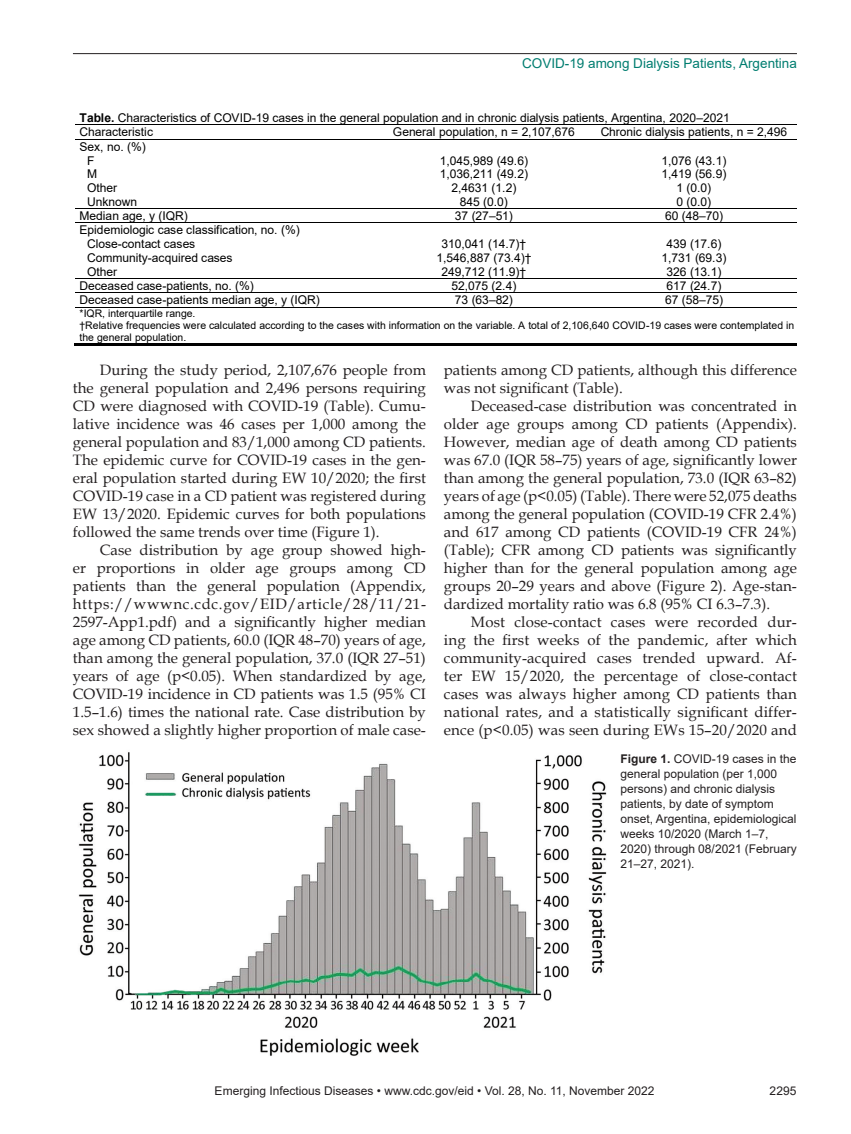
<style>
.page{position:relative;width:851px;height:1134px;background:#fff}
.page>*{position:absolute;margin:0;border:0;box-sizing:border-box;transform-origin:0 0}
.Body_Text{font:15px/18px "Book Antiqua";color:#231f20;text-align:justify}
.Running_Head{font:13.5px "Arial";color:#007d70}
.t1{font:12px/13.8px "Arial";letter-spacing:-.005em;color:#000}
.Figure_Legend{font:12px/15px "Arial";color:#231f20}
.t2{font:10.5px/12px "Arial";color:#000}
.s1{font-weight:700}
</style>
<div class="page">
<hr style="left:73px;top:53px;width:723px;height:1px;background:#231f20">
<hr style="left:75px;top:124px;width:304px;height:1px;background:#000">
<hr style="left:380px;top:124px;width:208px;height:1px;background:#000">
<hr style="left:589px;top:124px;width:207px;height:1px;background:#000">
<hr style="left:75px;top:139px;width:304px;height:1px;background:#000">
<hr style="left:380px;top:139px;width:208px;height:1px;background:#000">
<hr style="left:589px;top:139px;width:207px;height:1px;background:#000">
<hr style="left:75px;top:209px;width:304px;height:1px;background:#000">
<hr style="left:379px;top:209px;width:209px;height:1px;background:#000">
<hr style="left:589px;top:209px;width:207px;height:1px;background:#000">
<hr style="left:75px;top:223px;width:304px;height:1px;background:#000">
<hr style="left:379px;top:223px;width:209px;height:1px;background:#000">
<hr style="left:589px;top:223px;width:207px;height:1px;background:#000">
<hr style="left:75px;top:278px;width:304px;height:1px;background:#000">
<hr style="left:379px;top:278px;width:209px;height:1px;background:#000">
<hr style="left:589px;top:278px;width:207px;height:1px;background:#000">
<hr style="left:75px;top:293px;width:304px;height:1px;background:#000">
<hr style="left:379px;top:293px;width:209px;height:1px;background:#000">
<hr style="left:589px;top:293px;width:207px;height:1px;background:#000">
<hr style="left:75px;top:307px;width:304px;height:1px;background:#000">
<hr style="left:380px;top:307px;width:208px;height:1px;background:#000">
<hr style="left:589px;top:307px;width:207px;height:1px;background:#000">
<hr style="left:74px;top:344px;width:722px;height:2px;background:#000">
<img style="left:78px;top:752px;width:529px;height:304px">
<p class="Running_Head" style="left:522px;top:54px;width:276px">COVID-19 among Dialysis Patients, Argentina</p>
<p class="t1" style="left:80px;top:110px;width:651px;line-height:14.5px"><span class="s1">Table.</span> Characteristics of COVID-19 cases in the general population and in chronic dialysis patients, Argentina, 2020–2021<br>Characteristic</p>
<p class="t1" style="left:393px;top:125px;width:183px">General population, n = 2,107,676</p>
<p class="t1" style="left:600px;top:125px;width:188px">Chronic dialysis patients, n = 2,496</p>
<p class="t1" style="left:87px;top:140px;width:60px;text-indent:-8px">Sex, no. (%)<br>F</p>
<p class="t1" style="left:440px;top:154px;width:90px">1,045,989 (49.6)</p>
<p class="t1" style="left:661px;top:154px;width:66px">1,076 (43.1)</p>
<p class="t1" style="left:87px;top:167px;width:12px">M</p>
<p class="t1" style="left:440px;top:167px;width:90px">1,036,211 (49.2)</p>
<p class="t1" style="left:661px;top:167px;width:66px">1,419 (56.9)</p>
<p class="t1" style="left:87px;top:181px;width:32px">Other</p>
<p class="t1" style="left:451px;top:181px;width:66px">2,4631 (1.2)</p>
<p class="t1" style="left:676px;top:181px;width:36px">1 (0.0)</p>
<p class="t1" style="left:87px;top:195px;width:52px">Unknown</p>
<p class="t1" style="left:460px;top:195px;width:50px">845 (0.0)</p>
<p class="t1" style="left:676px;top:195px;width:36px">0 (0.0)</p>
<p class="t1" style="left:80px;top:209px;width:110px">Median age, y (IQR)</p>
<p class="t1" style="left:455px;top:209px;width:60px">37 (27–51)</p>
<p class="t1" style="left:665px;top:209px;width:60px">60 (48–70)</p>
<p class="t1" style="left:87px;top:223px;width:214px;text-indent:-8px">Epidemiologic case classification, no. (%)<br>Close-contact cases</p>
<p class="t1" style="left:441px;top:237px;width:86px">310,041 (14.7)†</p>
<p class="t1" style="left:666px;top:237px;width:56px">439 (17.6)</p>
<p class="t1" style="left:87px;top:251px;width:147px">Community-acquired cases</p>
<p class="t1" style="left:436px;top:251px;width:96px">1,546,887 (73.4)†</p>
<p class="t1" style="left:661px;top:251px;width:66px">1,731 (69.3)</p>
<p class="t1" style="left:87px;top:265px;width:32px">Other</p>
<p class="t1" style="left:441px;top:265px;width:86px">249,712 (11.9)†</p>
<p class="t1" style="left:666px;top:265px;width:56px">326 (13.1)</p>
<p class="t1" style="left:80px;top:279px;width:176px">Deceased case-patients, no. (%)</p>
<p class="t1" style="left:451px;top:279px;width:66px">52,075 (2.4)</p>
<p class="t1" style="left:666px;top:279px;width:56px">617 (24.7)</p>
<p class="t1" style="left:80px;top:293px;width:242px">Deceased case-patients median age, y (IQR)</p>
<p class="t1" style="left:455px;top:293px;width:60px">73 (63–82)</p>
<p class="t1" style="left:665px;top:293px;width:60px">67 (58–75)</p>
<p class="t2" style="left:80px;top:308px;width:716px">*IQR, interquartile range.<br>†Relative frequencies were calculated according to the cases with information on the variable. A total of 2,106,640 COVID-19 cases were contemplated in the general population.</p>
<p class="Body_Text" style="left:73px;top:361px;width:354px;text-indent:27px">During the study period, 2,107,676 people from the general population and 2,496 persons requiring CD were diagnosed with COVID-19 (Table). Cumu&shy;lative incidence was 46 cases per 1,000 among the general population and 83/1,000 among CD patients.<br>The epidemic curve for COVID-19 cases in the gen&shy;eral population started during EW 10/2020; the first COVID-19 case in a CD patient was registered during EW 13/2020. Epidemic curves for both populations followed the same trends over time (Figure 1).</p>
<p class="Body_Text" style="left:73px;top:541px;width:354px;text-indent:27px">Case distribution by age group showed high&shy;er proportions in older age groups among CD patients than the general population (Appendix, https://wwwnc.cdc.gov/EID/article/28/11/21- 2597-App1.pdf) and a significantly higher median age among CD patients, 60.0 (IQR 48–70) years of age, than among the general population, 37.0 (IQR 27–51) years of age (p&lt;0.05). When standardized by age, COVID-19 incidence in CD patients was 1.5 (95% CI 1.5–1.6) times the national rate. Case distribution by sex showed a slightly higher proportion of male case-</p>
<p class="Body_Text" style="left:444px;top:361px;width:354px">patients among CD patients, although this difference was not significant (Table).</p>
<p class="Body_Text" style="left:444px;top:397px;width:354px;text-indent:27px">Deceased-case distribution was concentrated in older age groups among CD patients (Appendix).<br>However, median age of death among CD patients was 67.0 (IQR 58–75) years of age, significantly lower than among the general population, 73.0 (IQR 63–82) years of age (p&lt;0.05) (Table). There were 52,075 deaths among the general population (COVID-19 CFR 2.4%) and 617 among CD patients (COVID-19 CFR 24%) (Table); CFR among CD patients was significantly higher than for the general population among age groups 20–29 years and above (Figure 2). Age-stan&shy;dardized mortality ratio was 6.8 (95% CI 6.3–7.3).</p>
<p class="Body_Text" style="left:444px;top:613px;width:354px;text-indent:27px">Most close-contact cases were recorded dur&shy;ing the first weeks of the pandemic, after which community-acquired cases trended upward. Af&shy;ter EW 15/2020, the percentage of close-contact cases was always higher among CD patients than national rates, and a statistically significant differ&shy;ence (p&lt;0.05) was seen during EWs 15–20/2020 and</p>
<p class="Figure_Legend" style="left:620px;top:751px;width:178px"><span class="s1">Figure 1.</span> COVID-19 cases in the general population (per 1,000 persons) and chronic dialysis patients, by date of symptom onset, Argentina, epidemiological weeks 10/2020 (March 1–7,<br>2020) through 08/2021 (February<br>21–27, 2021).</p>
<p class="Figure_Legend" style="left:215px;top:1084px;width:441px">Emerging Infectious Diseases • www.cdc.gov/eid • Vol. 28, No. 11, November 2022</p>
<p class="Figure_Legend" style="left:769px;top:1084px;width:28px">2295</p>
</div>
